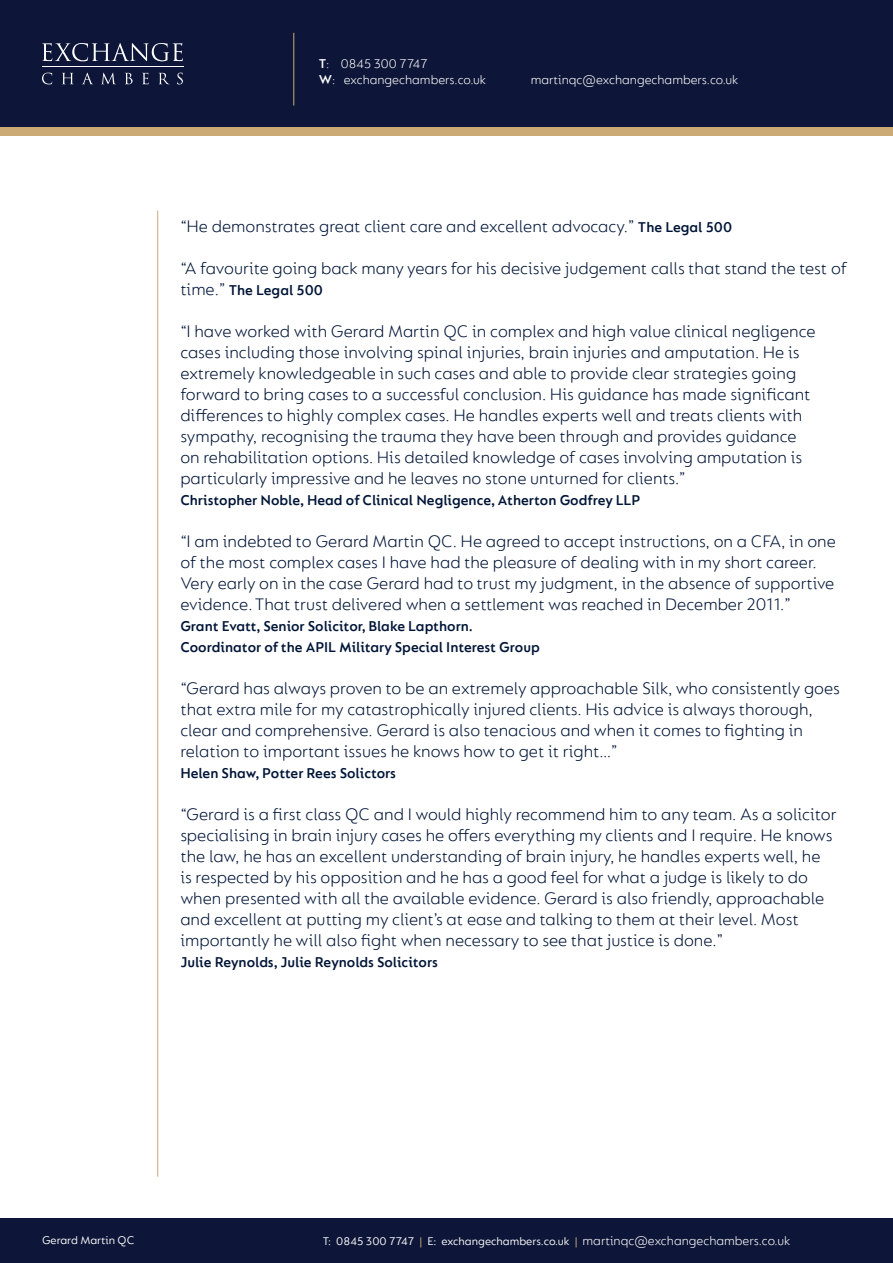
<style>
.page{position:relative;width:893px;height:1263px;background:#fff}
.page>*{position:absolute;margin:0;border:0;box-sizing:border-box;transform-origin:0 0}
.t1{font:300 18px/21px "FS Lucas";color:#001537}
.t2{font:600 15px "FS Lucas";color:#001537}
.t3{font:300 13.5px/16.2px "FS Lucas";color:#fff}
.t4{font:12px "FS Lucas";color:#fff}
.s1{font-weight:600}
.s2{font-weight:600;font-size:15px}
.s3{font-weight:300;font-size:18px}
.s4{color:#cbaa76}
.s5{font-weight:300;font-size:13.5px}
</style>
<div class="page">
<div style="left:0;top:64px;width:893px;height:72px;background:#cbaa76"></div>
<div style="left:0;top:0;width:893px;height:127px;background:#0d1638"></div>
<div style="left:0;top:1219px;width:893px;height:44px;background:#0d1638"></div>
<hr style="left:42px;top:67px;width:142px;height:1px;background:#fff">
<svg style="left:42px;top:43px;width:141px;height:18px"></svg>
<svg style="left:42px;top:73px;width:10px;height:11px"></svg>
<svg style="left:62px;top:73px;width:11px;height:11px"></svg>
<svg style="left:82px;top:73px;width:11px;height:11px"></svg>
<svg style="left:102px;top:73px;width:13px;height:11px"></svg>
<svg style="left:125px;top:73px;width:8px;height:11px"></svg>
<svg style="left:142px;top:73px;width:7px;height:11px"></svg>
<svg style="left:159px;top:73px;width:10px;height:11px"></svg>
<svg style="left:177px;top:73px;width:6px;height:11px"></svg>
<hr style="left:293px;top:33px;width:1px;height:73px;background:#cbaa76">
<hr style="left:157px;top:211px;width:1px;height:966px;background:#cbaa76">
<p class="t3" style="left:319px;top:55px;width:169px"><span class="s1">T</span>: 0845 300 7747<br><span class="s1">W</span>: exchangechambers.co.uk</p>
<p class="t3" style="left:531px;top:71px;width:209px">martinqc@exchangechambers.co.uk</p>
<p class="t1" style="left:180px;top:215px;width:553px">“He demonstrates great client care and excellent advocacy.” <span class="s2">The Legal 500</span></p>
<p class="t1" style="left:180px;top:257px;width:668px">“A favourite going back many years for his decisive judgement calls that stand the test of</p>
<p class="t2" style="left:180px;top:281px;width:144px"><span class="s3">time.”</span> The Legal 500</p>
<p class="t1" style="left:180px;top:320px;width:637px">“I have worked with Gerard Martin QC in complex and high value clinical negligence cases including those involving spinal injuries, brain injuries and amputation. He is extremely knowledgeable in such cases and able to provide clear strategies going forward to bring cases to a successful conclusion. His guidance has made significant differences to highly complex cases. He handles experts well and treats clients with sympathy, recognising the trauma they have been through and provides guidance on rehabilitation options. His detailed knowledge of cases involving amputation is particularly impressive and he leaves no stone unturned for clients.”</p>
<p class="t2" style="left:180px;top:491px;width:461px">Christopher Noble, Head of Clinical Negligence, Atherton Godfrey LLP</p>
<p class="t1" style="left:180px;top:530px;width:657px">“I am indebted to Gerard Martin QC. He agreed to accept instructions, on a CFA, in one</p>
<p class="t1" style="left:180px;top:551px;width:656px">of the most complex cases I have had the pleasure of dealing with in my short career.<br>Very early on in the case Gerard had to trust my judgment, in the absence of supportive evidence. That trust delivered when a settlement was reached in December 2011.”</p>
<p class="t2" style="left:180px;top:617px;width:294px">Grant Evatt, Senior Solicitor, Blake Lapthorn.</p>
<p class="t2" style="left:180px;top:638px;width:361px">Coordinator of the APIL Military Special Interest Group</p>
<p class="t1" style="left:180px;top:677px;width:661px">“Gerard has always proven to be an extremely approachable Silk, who consistently goes</p>
<p class="t1" style="left:180px;top:698px;width:634px">that extra mile for my catastrophically injured clients. His advice is always thorough,</p>
<p class="t1" style="left:180px;top:719px;width:624px">clear and comprehensive. Gerard is also tenacious and when it comes to fighting in</p>
<p class="t1" style="left:180px;top:740px;width:439px">relation to important issues he knows how to get it right…”</p>
<p class="t2" style="left:180px;top:764px;width:217px">Helen Shaw, Potter Rees Solictors</p>
<p class="t1" style="left:180px;top:803px;width:658px">“Gerard is a first class QC and I would highly recommend him to any team. As a solicitor specialising in brain injury cases he offers everything my clients and I require. He knows the law, he has an excellent understanding of brain injury, he handles experts well, he is respected by his opposition and he has a good feel for what a judge is likely to do when presented with all the available evidence. Gerard is also friendly, approachable and excellent at putting my client’s at ease and talking to them at their level. Most importantly he will also fight when necessary to see that justice is done.”</p>
<p class="t2" style="left:180px;top:953px;width:259px">Julie Reynolds, Julie Reynolds Solicitors</p>
<p class="t4" style="left:42px;top:1233px;width:94px">Gerard Martin QC</p>
<p class="t4" style="left:323px;top:1235px;width:469px">T: 0845 300 7747 <span class="s4">|</span> E: exchangechambers.co.uk <span class="s4">|</span> <span class="s5">martinqc@exchangechambers.co.uk</span></p>
</div>
